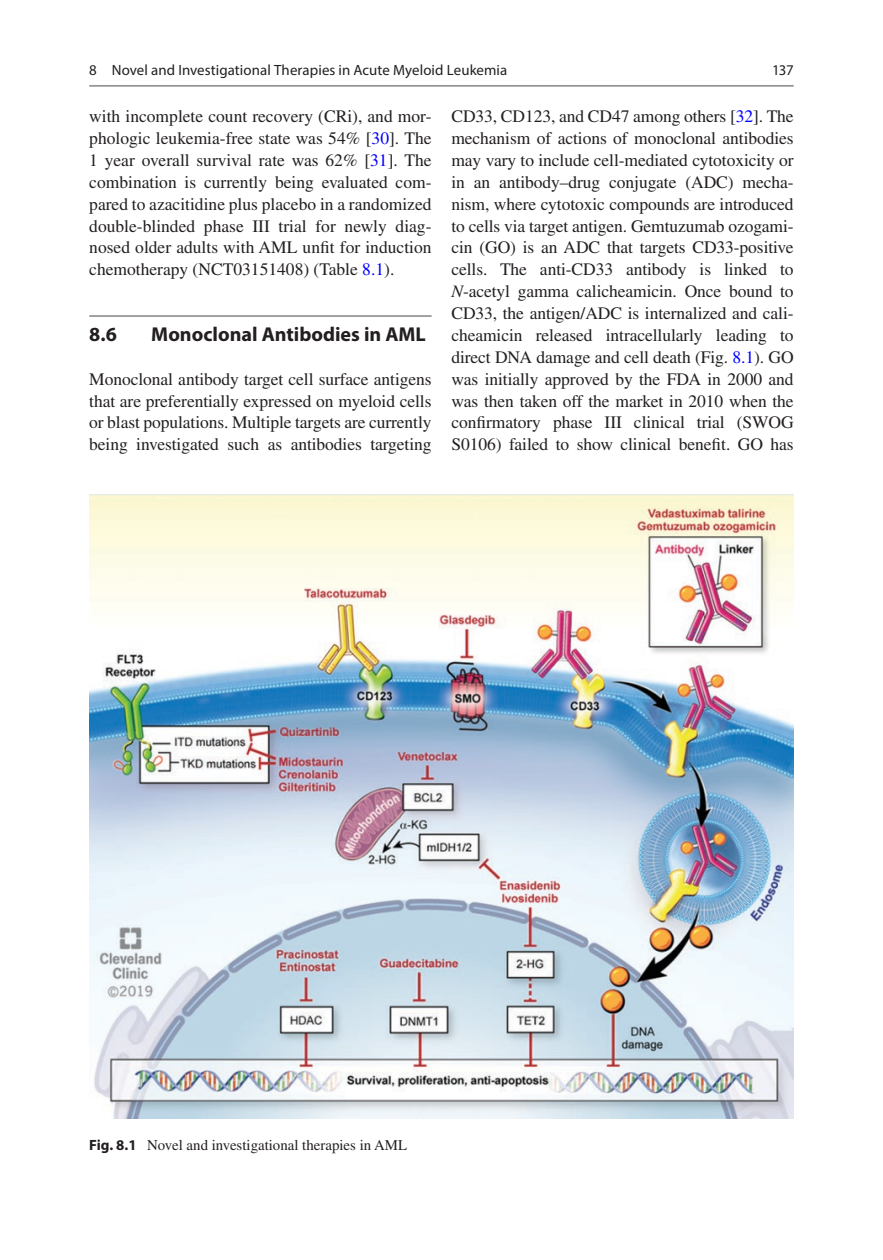
<style>
.page{position:relative;width:883px;height:1260px;background:#fff}
.page>*{position:absolute;margin:0;border:0;box-sizing:border-box;transform-origin:0 0}
.t1{font:700 20.12px "Frtpmv Myriad Pro";color:#231f20}
.t2{font:17.5px/21.9px "Qchyjw Times LT Std";letter-spacing:-.005em;color:#231f20;text-align:justify}
.t3{font:14.88px "Nmlrbb Myriad Pro";letter-spacing:.005em;color:#231f20}
.t4{font:14.88px "Qchyjw Times LT Std";color:#231f20}
.t5{font:14.88px "Qskdcs Myriad Pro";color:#231f20}
.s1{color:#00f}
.s2{font-family:"Mbrfbn Times LT Std";font-style:italic}
.s3{font-family:"Frtpmv Myriad Pro";font-weight:700}
</style>
<div class="page">
<hr style="left:89px;top:315px;width:343px;height:2px;background:#939598">
<img style="left:90px;top:494px;width:703px;height:625px">
<hr style="left:89px;top:85px;width:705px;height:2px;background:#939598">
<p class="t3" style="left:89px;top:61px;width:420px">8 Novel and Investigational Therapies in Acute Myeloid Leukemia</p>
<p class="t5" style="left:772px;top:61px;width:23px">137</p>
<p class="t2" style="left:89px;top:105px;width:344px">with incomplete count recovery (CRi), and mor&shy;phologic leukemia-free state was 54% [<span class="s1">30</span>]. The 1 year overall survival rate was 62% [<span class="s1">31</span>]. The combination is currently being evaluated com&shy;pared to azacitidine plus placebo in a randomized double-blinded phase III trial for newly diag&shy;nosed older adults with AML unfit for induction chemotherapy (NCT03151408) (Table <span class="s1">8.1</span>).</p>
<p class="t1" style="left:89px;top:321px;width:29px">8.6</p>
<p class="t1" style="left:151px;top:321px;width:276px">Monoclonal Antibodies in AML</p>
<p class="t2" style="left:89px;top:368px;width:344px">Monoclonal antibody target cell surface antigens that are preferentially expressed on myeloid cells or blast populations. Multiple targets are currently being investigated such as antibodies targeting</p>
<p class="t2" style="left:451px;top:105px;width:344px">CD33, CD123, and CD47 among others [<span class="s1">32</span>]. The mechanism of actions of monoclonal antibodies may vary to include cell-mediated cytotoxicity or in an antibody–drug conjugate (ADC) mecha&shy;nism, where cytotoxic compounds are introduced to cells via target antigen. Gemtuzumab ozogami&shy;cin (GO) is an ADC that targets CD33-positive cells. The anti-CD33 antibody is linked to <span class="s2">N</span>-acetyl gamma calicheamicin. Once bound to CD33, the antigen/ADC is internalized and cali&shy;cheamicin released intracellularly leading to direct DNA damage and cell death (Fig. <span class="s1">8.1</span>). GO was initially approved by the FDA in 2000 and was then taken off the market in 2010 when the confirmatory phase III clinical trial (SWOG S0106) failed to show clinical benefit. GO has</p>
<p class="t4" style="left:89px;top:1137px;width:319px"><span class="s3">Fig. 8.1</span> Novel and investigational therapies in AML</p>
</div>
